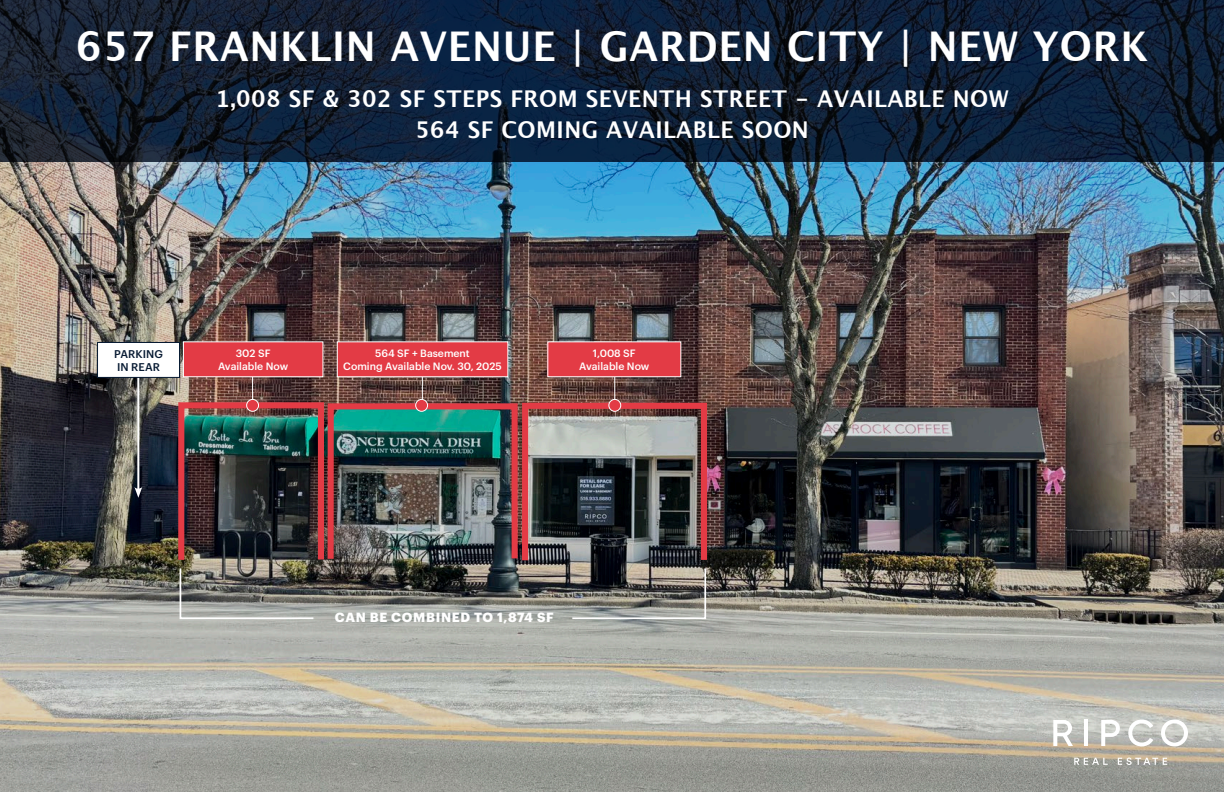
<style>
.page{position:relative;width:1224px;height:792px;background:#fff}
.page>*{position:absolute;margin:0;border:0;box-sizing:border-box;transform-origin:0 0}
.t1{font:700 41px "Lucida Grande";letter-spacing:.02em;color:#fff;scale:.95 1}
.t2{font:700 23.1px/31px "Lucida Grande";letter-spacing:.02em;color:#fff;text-align:center;scale:.95 1}
.t3{font:700 13px "Graphik";letter-spacing:.055em;color:#fff}
.t4{font:500 11px/13.2px "Graphik";letter-spacing:.005em;color:#081b33}
.t5{font:500 10.4px/12.5px "Graphik";color:#fff;text-align:center}
</style>
<div class="page">
<img style="left:0;top:162px;width:1224px;height:630px">
<svg style="left:0;top:0;width:1224px;height:162px;background:#0f1e34"></svg>
<hr style="left:614px;top:371px;width:1px;height:34px;background:#fff">
<hr style="left:422px;top:371px;width:1px;height:34px;background:#fff">
<hr style="left:252px;top:371px;width:1px;height:34px;background:#fff">
<div style="left:548px;top:342px;width:133px;height:35px;background:#e33b45"></div>
<div style="left:547px;top:341px;width:134px;height:36px;border:1px solid #fff"></div>
<div style="left:337px;top:342px;width:171px;height:35px;background:#e33b45"></div>
<div style="left:337px;top:341px;width:171px;height:36px;border:1px solid #fff"></div>
<div style="left:183px;top:342px;width:140px;height:35px;background:#e33b45"></div>
<div style="left:183px;top:341px;width:140px;height:36px;border:1px solid #fff"></div>
<img style="left:175px;top:399px;width:535px;height:221px">
<hr style="left:137px;top:372px;width:2px;height:119px;background:#fff">
<svg style="left:134px;top:487px;width:8px;height:11px"></svg>
<div style="left:98px;top:342px;width:82px;height:35px;background:#fff"></div>
<div style="left:97px;top:342px;width:83px;height:36px;border:1px solid #081b33"></div>
<svg style="left:1074px;top:758px;width:34px;height:7px"></svg>
<svg style="left:1118px;top:758px;width:49px;height:7px"></svg>
<svg style="left:1053px;top:720px;width:20px;height:26px"></svg>
<hr style="left:1084px;top:720px;width:4px;height:26px;background:#fff">
<svg style="left:1128px;top:719px;width:25px;height:27px"></svg>
<svg style="left:1161px;top:719px;width:27px;height:27px"></svg>
<svg style="left:1101px;top:720px;width:19px;height:26px"></svg>
<h1 class="t1" style="left:76px;top:13px;width:1130px">657 FRANKLIN AVENUE | GARDEN CITY | NEW YORK</h1>
<h2 class="t2" style="left:215px;top:83px;width:836px">1,008 SF &amp; 302 SF STEPS FROM SEVENTH STREET - AVAILABLE NOW<br>564 SF COMING AVAILABLE SOON</h2>
<p class="t4" style="left:114px;top:346px;width:50px">PARKING<br>IN REAR</p>
<p class="t5" style="left:218px;top:346px;width:72px">302 SF<br>Available Now</p>
<p class="t5" style="left:343px;top:346px;width:160px">564 SF + Basement<br>Coming Available Nov. 30, 2025</p>
<p class="t5" style="left:579px;top:346px;width:72px">1,008 SF<br>Available Now</p>
<p class="t3" style="left:335px;top:608px;width:220px">CAN BE COMBINED TO 1,874 SF</p>
</div>
